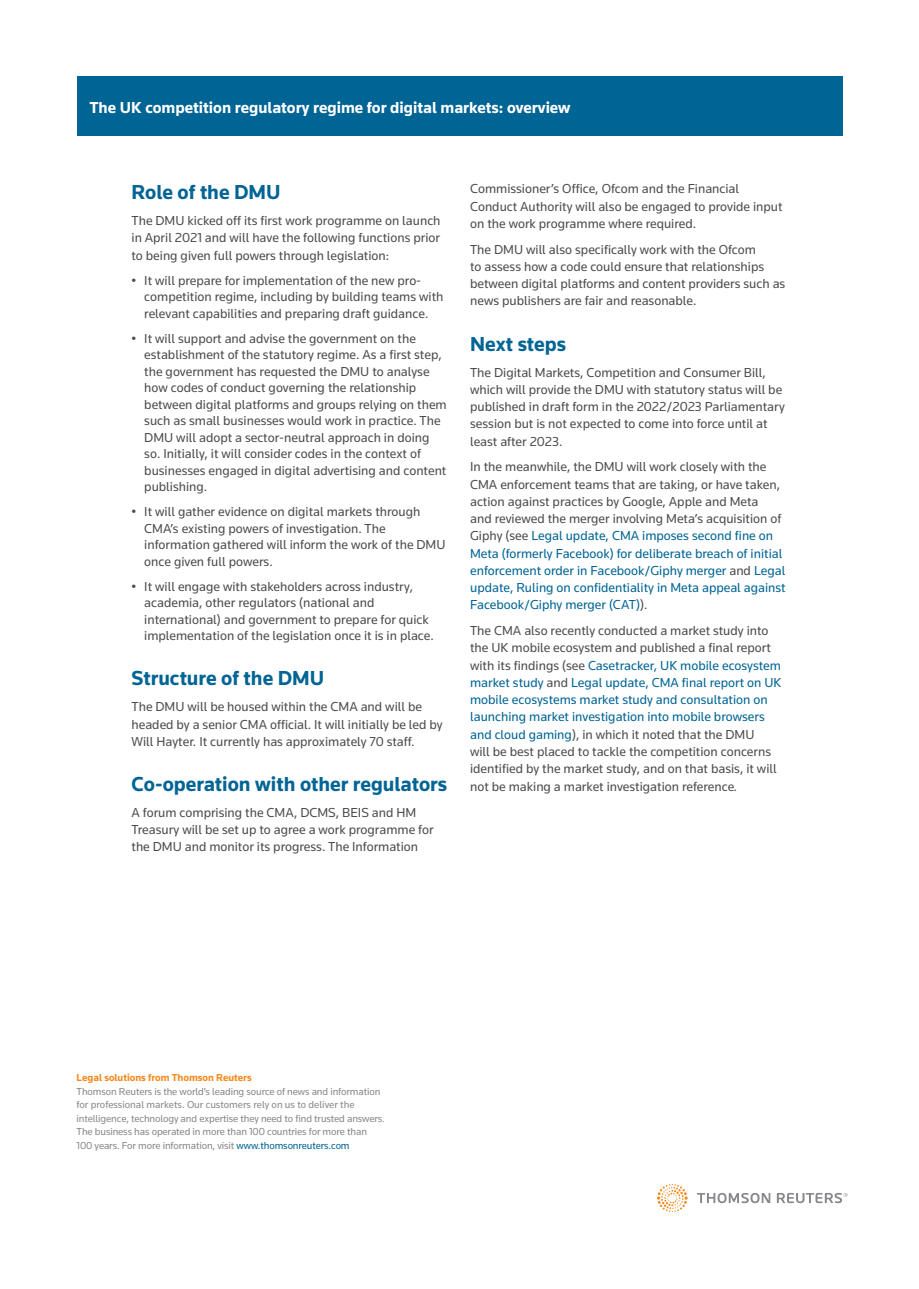
<style>
.page{position:relative;width:919px;height:1289px;background:#fff}
.page>*{position:absolute;margin:0;border:0;box-sizing:border-box;transform-origin:0 0}
.t1{font:700 21px "Knowledge";color:#006494}
.t2{font:700 16.5px "Knowledge";color:#fff}
.t3{font:13.5px/17.2px "Knowledge";color:#4b4c4d}
.t4{font:13.5px/17.2px "Knowledge";color:#006494}
.t5{font:10.5px/13.5px "Knowledge";letter-spacing:-.01em;color:#86888b}
.t6{font:700 10.5px "Knowledge";color:#f6891f}
.s1{color:#4b4c4d}
.s2{color:#006494}
.s3{font-style:italic}
</style>
<div class="page">
<svg style="left:657px;top:1184px;width:30px;height:27px"></svg>
<svg style="left:697px;top:1192px;width:150px;height:11px"></svg>
<div style="left:77px;top:77px;width:765px;height:59px;background:#006494"></div>
<p class="t2" style="left:89px;top:97px;width:482px">The UK competition regulatory regime for digital markets: overview</p>
<h1 class="t1" style="left:131px;top:179px;width:151px">Role of the DMU</h1>
<p class="t3" style="left:131px;top:212px;width:310px;text-align:justify">The DMU kicked off its first work programme on launch in April 2021 and will have the following functions prior to being given full powers through legislation:</p>
<p class="t3" style="left:144px;top:271px;width:300px;line-height:16.5px;text-indent:-13px">• It will prepare for implementation of the new pro&shy;competition regime, including by building teams with relevant capabilities and preparing draft guidance.</p>
<p class="t3" style="left:144px;top:329px;width:304px;line-height:16.5px;text-indent:-13px">• It will support and advise the government on the establishment of the statutory regime. As a first step, the government has requested the DMU to analyse how codes of conduct governing the relationship between digital platforms and groups relying on them such as small businesses would work in practice. The DMU will adopt a sector-neutral approach in doing so. Initially, it will consider codes in the context of businesses engaged in digital advertising and content publishing.</p>
<p class="t3" style="left:144px;top:503px;width:303px;line-height:16.5px;text-indent:-13px">• It will gather evidence on digital markets through CMA’s existing powers of investigation. The information gathered will inform the work of the DMU once given full powers.</p>
<p class="t3" style="left:144px;top:577px;width:291px;line-height:16.5px;text-indent:-13px">• It will engage with stakeholders across industry, academia, other regulators (national and international) and government to prepare for quick implementation of the legislation once it is in place.</p>
<h1 class="t1" style="left:131px;top:665px;width:194px">Structure of the DMU</h1>
<p class="t3" style="left:131px;top:698px;width:312px">The DMU will be housed within the CMA and will be headed by a senior CMA official. It will initially be led by<br>Will Hayter. It currently has approximately 70 staff.</p>
<h1 class="t1" style="left:131px;top:771px;width:317px">Co-operation with other regulators</h1>
<p class="t3" style="left:131px;top:803px;width:303px">A forum comprising the CMA, DCMS, BEIS and HM<br>Treasury will be set up to agree a work programme for the DMU and monitor its progress. The Information</p>
<p class="t3" style="left:470px;top:180px;width:314px">Commissioner’s Office, Ofcom and the Financial<br>Conduct Authority will also be engaged to provide input on the work programme where required.</p>
<p class="t3" style="left:470px;top:240px;width:317px">The DMU will also specifically work with the Ofcom<br>to assess how a code could ensure that relationships between digital platforms and content providers such as news publishers are fair and reasonable.</p>
<h1 class="t1" style="left:470px;top:331px;width:97px">Next steps</h1>
<p class="t3" style="left:470px;top:363px;width:316px">The Digital Markets, Competition and Consumer Bill, which will provide the DMU with statutory status will be published in draft form in the 2022/2023 Parliamentary session but is not expected to come into force until at least after 2023.</p>
<p class="t4" style="left:470px;top:458px;width:317px"><span class="s1">In the meanwhile, the DMU will work closely with the CMA enforcement teams that are taking, or have taken, action against practices by Google, Apple and Meta<br>and reviewed the merger involving Meta’s acquisition of Giphy (see</span> Legal update, CMA imposes second fine on Meta (formerly Facebook) for deliberate breach of initial enforcement order in Facebook/Giphy merger <span class="s1">and</span> Legal update, Ruling on confidentiality in Meta appeal against Facebook/Giphy merger (CAT)<span class="s1">).</span></p>
<p class="t3" style="left:470px;top:622px;width:313px">The CMA also recently conducted a market study into the UK mobile ecosystem and published a final report with its findings (see <span class="s2">Casetracker, UK mobile ecosystem market study</span> and <span class="s2">Legal update, CMA final report on UK mobile ecosystems market study and consultation on launching market investigation into mobile browsers and cloud gaming</span>), in which it noted that the DMU<br>will be best placed to tackle the competition concerns identified by the market study, and on that basis, it will not be making a market investigation reference<span class="s3">.</span></p>
<p class="t6" style="left:77px;top:1071px;width:177px">Legal solutions from Thomson Reuters</p>
<p class="t5" style="left:77px;top:1084px;width:310px">Thomson Reuters is the world’s leading source of news and information for professional markets. Our customers rely on us to deliver the intelligence, technology and expertise they need to find trusted answers.<br>The business has operated in more than 100 countries for more than 100 years. For more information, visit <span class="s2">www.thomsonreuters.com</span></p>
</div>
